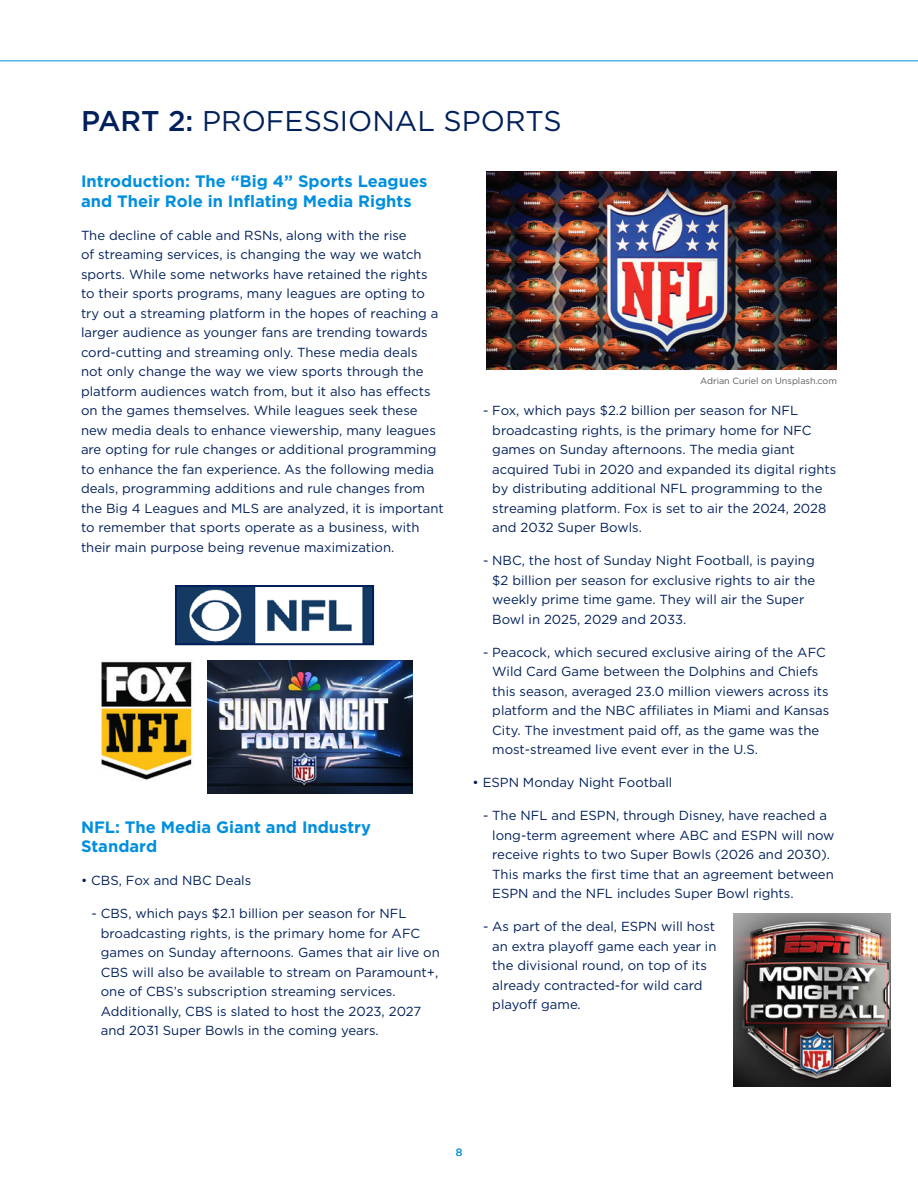
<style>
.page{position:relative;width:918px;height:1188px;background:#fff}
.page>*{position:absolute;margin:0;border:0;box-sizing:border-box;transform-origin:0 0}
.Head_1{font:28.5px "Gotham";color:#00205b}
.head_2{font:700 16.5px/19.5px "Gotham";color:#008fde}
.bullet_2{font:13.2px/19.5px "Gotham";color:#00205b}
.body_copy{font:13.2px/19.5px "Gotham";color:#00205b}
.t1{font:10.5px "Gotham";color:#008fde}
.image_credit{font:9px "Gotham";color:#57585a}
.s1{font-weight:500}
</style>
<div class="page">
<hr style="left:0;top:60px;width:918px;height:1px;background:#008fde">
<img style="left:486px;top:172px;width:351px;height:197px">
<img style="left:178px;top:588px;width:193px;height:54px">
<div style="left:175px;top:585px;width:199px;height:60px;border:2px solid #00205b"></div>
<img style="left:101px;top:660px;width:107px;height:121px">
<img style="left:208px;top:661px;width:204px;height:132px">
<img style="left:734px;top:913px;width:157px;height:173px">
<p class="Head_1" style="left:81px;top:102px;width:482px"><span class="s1">PART 2:</span> PROFESSIONAL SPORTS</p>
<p class="head_2" style="left:81px;top:171px;width:348px">Introduction: The “Big 4” Sports Leagues and Their Role in Inflating Media Rights</p>
<p class="body_copy" style="left:81px;top:225px;width:364px">The decline of cable and RSNs, along with the rise<br>of streaming services, is changing the way we watch sports. While some networks have retained the rights to their sports programs, many leagues are opting to try out a streaming platform in the hopes of reaching a larger audience as younger fans are trending towards cord-cutting and streaming only. These media deals<br>not only change the way we view sports through the platform audiences watch from, but it also has effects on the games themselves. While leagues seek these new media deals to enhance viewership, many leagues are opting for rule changes or additional programming to enhance the fan experience. As the following media deals, programming additions and rule changes from the Big 4 Leagues and MLS are analyzed, it is important to remember that sports operate as a business, with their main purpose being revenue maximization.</p>
<p class="head_2" style="left:81px;top:817px;width:292px">NFL: The Media Giant and Industry<br>Standard</p>
<p class="body_copy" style="left:81px;top:871px;width:172px">• CBS, Fox and NBC Deals</p>
<p class="bullet_2" style="left:101px;top:904px;width:340px;text-indent:-9px">- CBS, which pays $2.1 billion per season for NFL broadcasting rights, is the primary home for AFC games on Sunday afternoons. Games that air live on CBS will also be available to stream on Paramount+, one of CBS’s subscription streaming services.<br>Additionally, CBS is slated to host the 2023, 2027 and 2031 Super Bowls in the coming years.</p>
<p class="image_credit" style="left:700px;top:375px;width:138px">Adrian Curiel on Unsplash.com</p>
<p class="bullet_2" style="left:492px;top:401px;width:346px;text-indent:-9px">- Fox, which pays $2.2 billion per season for NFL broadcasting rights, is the primary home for NFC games on Sunday afternoons. The media giant acquired Tubi in 2020 and expanded its digital rights by distributing additional NFL programming to the streaming platform. Fox is set to air the 2024, 2028 and 2032 Super Bowls.</p>
<p class="bullet_2" style="left:492px;top:551px;width:325px;text-indent:-9px">- NBC, the host of Sunday Night Football, is paying $2 billion per season for exclusive rights to air the weekly prime time game. They will air the Super Bowl in 2025, 2029 and 2033.</p>
<p class="bullet_2" style="left:492px;top:642px;width:339px;text-indent:-9px">- Peacock, which secured exclusive airing of the AFC Wild Card Game between the Dolphins and Chiefs this season, averaged 23.0 million viewers across its platform and the NBC affiliates in Miami and Kansas City. The investment paid off, as the game was the most-streamed live event ever in the U.S.</p>
<p class="body_copy" style="left:472px;top:773px;width:201px">• ESPN Monday Night Football</p>
<p class="bullet_2" style="left:492px;top:806px;width:344px;text-indent:-9px">- The NFL and ESPN, through Disney, have reached a long-term agreement where ABC and ESPN will now receive rights to two Super Bowls (2026 and 2030).<br>This marks the first time that an agreement between ESPN and the NFL includes Super Bowl rights.</p>
<p class="bullet_2" style="left:492px;top:917px;width:226px;text-indent:-9px">- As part of the deal, ESPN will host an extra playoff game each year in the divisional round, on top of its already contracted-for wild card playoff game.</p>
<p class="t1" style="left:456px;top:1145px;width:8px">8</p>
</div>
